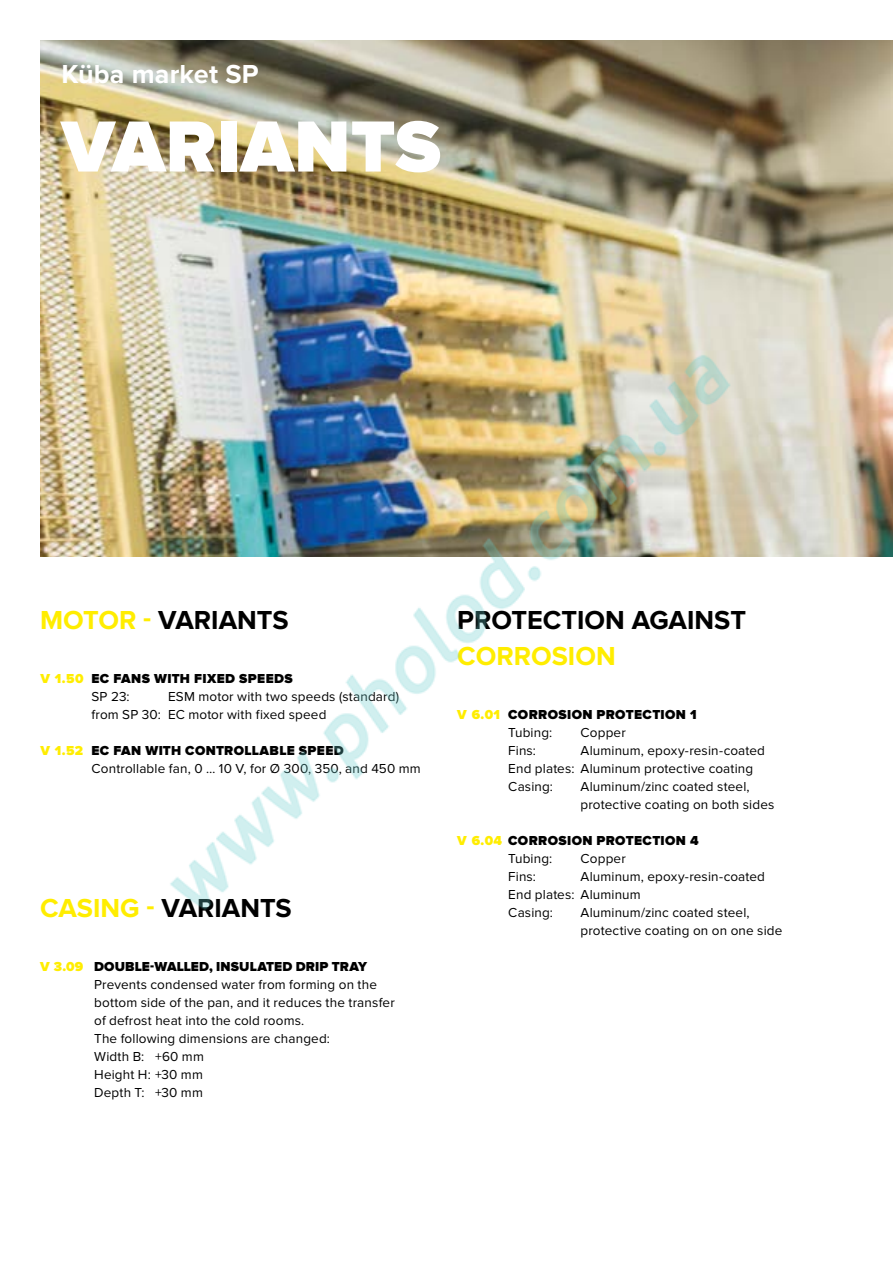
<style>
.page{position:relative;width:893px;height:1263px;background:#fff}
.page>*{position:absolute;margin:0;border:0;box-sizing:border-box;transform-origin:0 0}
.t1{font:900 75px "Proxima Nova";letter-spacing:.005em;color:#fff}
.t2{font:700 27px "Proxima Nova";color:#000}
.t3{font:700 27px "Proxima Nova";letter-spacing:.005em;color:#fff}
.t4{font:700 27px "Proxima Nova";color:#ffed00}
.t5{font:13.5px/18px "Proxima Nova";letter-spacing:.01em;color:#000}
.t6{font:900 13.5px/18px "Proxima Nova";letter-spacing:.03em;color:#000}
.s1{color:#ffed00}
.s2{font-weight:400}
.s3{font-weight:900;color:#ffed00}
.s4{font-weight:900}
</style>
<div class="page">
<img style="left:40px;top:40px;width:853px;height:517px">
<img style="left:142px;top:227px;width:609px;height:683px">
<h2 class="t3" style="left:61px;top:58px;width:199px">Küba market SP</h2>
<h1 class="t1" style="left:61px;top:103px;width:381px">VARIANTS</h1>
<h2 class="t2" style="left:40px;top:604px;width:250px"><span class="s1">MOTOR -</span> VARIANTS</h2>
<p class="t6" style="left:91px;top:670px;width:203px;text-indent:-51px"><span class="s1">V 1.50</span> EC FANS WITH FIXED SPEEDS<br><span class="s2">SP 23:</span></p>
<p class="t5" style="left:91px;top:687px;width:309px;text-indent:77px">ESM motor with two speeds (standard) from SP 30: EC motor with fixed speed</p>
<p class="t5" style="left:91px;top:741px;width:331px;text-indent:-51px"><span class="s3">V 1.52</span> <span class="s4">EC FAN WITH CONTROLLABLE SPEED<br></span>Controllable fan, 0 … 10 V, for Ø 300, 350, and 450 mm</p>
<h2 class="t2" style="left:40px;top:892px;width:253px"><span class="s1">CASING -</span> VARIANTS</h2>
<p class="t5" style="left:94px;top:957px;width:302px;text-indent:-54px"><span class="s3">V 3.09</span> <span class="s4">DOUBLE-WALLED, INSULATED DRIP TRAY<br></span>Prevents condensed water from forming on the bottom side of the pan, and it reduces the transfer of defrost heat into the cold rooms.<br>The following dimensions are changed:<br>Width B: +60 mm<br>Height H: +30 mm<br>Depth T: +30 mm</p>
<h2 class="t2" style="left:457px;top:604px;width:290px">PROTECTION AGAINST</h2>
<h2 class="t4" style="left:457px;top:640px;width:160px">CORROSION</h2>
<p class="t6" style="left:508px;top:706px;width:190px;text-indent:-51px"><span class="s1">V 6.01</span> CORROSION PROTECTION 1<br><span class="s2">Tubing:</span></p>
<p class="t5" style="left:580px;top:723px;width:47px">Copper</p>
<p class="t5" style="left:508px;top:741px;width:258px;text-indent:72px">Aluminum, epoxy-resin-coated<br>End plates: Aluminum protective coating<br>Casing:</p>
<p class="t5" style="left:508px;top:741px;width:29px">Fins:</p>
<p class="t5" style="left:580px;top:777px;width:195px">Aluminum/zinc coated steel, protective coating on both sides</p>
<p class="t6" style="left:508px;top:832px;width:192px;text-indent:-51px"><span class="s1">V 6.04</span> CORROSION PROTECTION 4<br><span class="s2">Tubing:</span></p>
<p class="t5" style="left:580px;top:849px;width:47px">Copper</p>
<p class="t5" style="left:508px;top:867px;width:258px;text-indent:72px">Aluminum, epoxy-resin-coated<br>End plates: Aluminum<br>Casing:</p>
<p class="t5" style="left:508px;top:867px;width:29px">Fins:</p>
<p class="t5" style="left:580px;top:903px;width:203px">Aluminum/zinc coated steel, protective coating on on one side</p>
</div>
